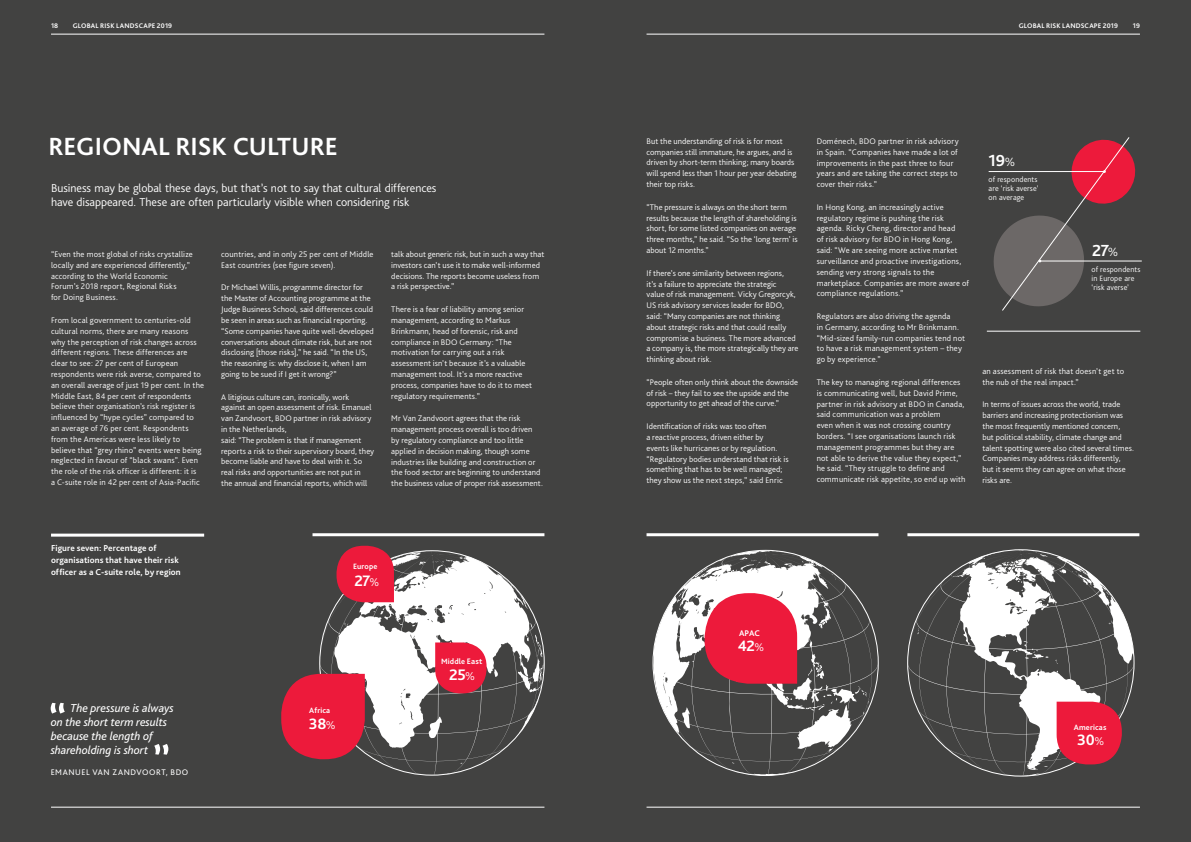
<style>
.page{position:relative;width:1191px;height:842px;background:#424241}
.page>*{position:absolute;margin:0;border:0;box-sizing:border-box;transform-origin:0 0}
.t1{font:700 26px "Bliss Pro";color:#fff}
.t2{font:700 16.8px "Bliss Pro";color:#fff}
.t3{font:700 16px "Bliss Pro";color:#fff}
.t4{font:700 15.8px "Bliss Pro";color:#fff}
.t5{font:700 15.7px "Bliss Pro";color:#fff}
.t6{font:300 12px/14.4px "Bliss Pro";letter-spacing:-.005em;color:#fff}
.t7{font:italic 12px/14px "Bliss Pro";letter-spacing:-.005em;color:#fff}
.t8{font:700 9px/12px "Bliss Pro";letter-spacing:.01em;color:#fff}
.t9{font:700 8.6px "Bliss Pro";color:#fff}
.t10{font:300 8.5px/10.8px "Bliss Pro";letter-spacing:.01em;color:#fff}
.t11{font:8.5px "Bliss Pro";letter-spacing:.07em;color:#fff}
.t12{font:700 8.1px "Bliss Pro";letter-spacing:.015em;color:#fff}
.t13{font:300 8px/9px "Bliss Pro";letter-spacing:.015em;color:#fff;text-align:justify}
.t14{font:700 7px "Bliss Pro";letter-spacing:.025em;color:#fff}
.s1{font-weight:300;font-size:11.8px}
.s2{font-size:8.3px}
.s3{font-weight:300;font-size:11.9px}
.s4{font-weight:300;font-size:12.5px}
.s5{font-weight:300;font-size:11.7px}
</style>
<div class="page">
<svg style="left:696px;top:624px;width:182px;height:147px"></svg>
<svg style="left:733px;top:770px;width:66px;height:5px"></svg>
<hr style="left:51px;top:534px;width:153px;height:3px;background:#fff">
<svg style="left:444px;top:771px;width:19px;height:3px"></svg>
<svg style="left:907px;top:574px;width:227px;height:178px"></svg>
<svg style="left:917px;top:626px;width:2px;height:8px"></svg>
<svg style="left:950px;top:550px;width:183px;height:226px"></svg>
<svg style="left:281px;top:546px;width:263px;height:218px"></svg>
<svg style="left:653px;top:550px;width:219px;height:202px"></svg>
<svg style="left:51px;top:703px;width:14px;height:10px"></svg>
<svg style="left:154px;top:744px;width:14px;height:11px"></svg>
<hr style="left:1040px;top:261px;width:101px;height:1px;background:#fff">
<svg style="left:988px;top:137px;width:151px;height:174px"></svg>
<hr style="left:986px;top:331px;width:154px;height:1px;background:#fff">
<hr style="left:646px;top:533px;width:232px;height:3px;background:#fff">
<hr style="left:907px;top:533px;width:232px;height:3px;background:#fff">
<hr style="left:312px;top:533px;width:232px;height:3px;background:#fff">
<hr style="left:646px;top:807px;width:494px;height:1px;background:#fff">
<hr style="left:646px;top:34px;width:494px;height:1px;background:#fff">
<hr style="left:51px;top:34px;width:493px;height:1px;background:#fff">
<hr style="left:51px;top:807px;width:493px;height:1px;background:#fff">
<p class="t14" style="left:51px;top:22px;width:9px">18</p>
<p class="t14" style="left:73px;top:22px;width:101px">GLOBAL RISK LANDSCAPE 2019</p>
<p class="t14" style="left:1018px;top:22px;width:101px">GLOBAL RISK LANDSCAPE 2019</p>
<p class="t14" style="left:1132px;top:22px;width:9px">19</p>
<h1 class="t1" style="left:48px;top:130px;width:291px">REGIONAL RISK CULTURE</h1>
<h3 class="t6" style="left:51px;top:180px;width:387px">Business may be global these days, but that’s not to say that cultural differences have disappeared. These are often particularly visible when considering risk</h3>
<p class="t10" style="left:51px;top:249px;width:143px">“Even the most global of risks crystallize locally and are experienced differently,” according to the World Economic Forum’s 2018 report, Regional Risks<br>for Doing Business.</p>
<p class="t10" style="left:51px;top:314px;width:155px">From local government to centuries-old cultural norms, there are many reasons why the perception of risk changes across different regions. These differences are clear to see: 27 per cent of European respondents were risk averse, compared to an overall average of just 19 per cent. In the Middle East, 84 per cent of respondents believe their organisation’s risk register is influenced by “hype cycles” compared to an average of 76 per cent. Respondents from the Americas were less likely to believe that “grey rhino” events were being neglected in favour of “black swans”. Even the role of the risk officer is different: it is<br>a C-suite role in 42 per cent of Asia-Pacific</p>
<p class="t10" style="left:221px;top:249px;width:154px">countries, and in only 25 per cent of Middle<br>East countries (see figure seven).</p>
<p class="t10" style="left:221px;top:282px;width:154px">Dr Michael Willis, programme director for the Master of Accounting programme at the Judge Business School, said differences could be seen in areas such as financial reporting. “Some companies have quite well-developed conversations about climate risk, but are not disclosing [those risks],” he said. “In the US, the reasoning is: why disclose it, when I am going to be sued if I get it wrong?”</p>
<p class="t10" style="left:221px;top:391px;width:154px">A litigious culture can, ironically, work against an open assessment of risk. Emanuel van Zandvoort, BDO partner in risk advisory in the Netherlands,<br>said: “The problem is that if management reports a risk to their supervisory board, they become liable and have to deal with it. So real risks and opportunities are not put in the annual and financial reports, which will</p>
<p class="t10" style="left:391px;top:249px;width:155px">talk about generic risk, but in such a way that investors can’t use it to make well-informed decisions. The reports become useless from a risk perspective.”</p>
<p class="t10" style="left:391px;top:304px;width:142px">There is a fear of liability among senior management, according to Markus Brinkmann, head of forensic, risk and compliance in BDO Germany: “The motivation for carrying out a risk assessment isn’t because it’s a valuable management tool. It’s a more reactive process, companies have to do it to meet regulatory requirements.”</p>
<p class="t10" style="left:391px;top:413px;width:153px">Mr Van Zandvoort agrees that the risk management process overall is too driven<br>by regulatory compliance and too little applied in decision making, though some industries like building and construction or the food sector are beginning to understand the business value of proper risk assessment.</p>
<p class="t8" style="left:51px;top:542px;width:131px">Figure seven: Percentage of organisations that have their risk officer as a C-suite role, by region</p>
<p class="t12" style="left:353px;top:562px;width:26px">Europe</p>
<h3 class="t4" style="left:354px;top:571px;width:26px">27<span class="s1">%</span></h3>
<h3 class="t7" style="left:51px;top:701px;width:125px;text-indent:20px">The pressure is always on the short term results because the length of shareholding is short</h3>
<p class="t11" style="left:51px;top:767px;width:139px">EMANUEL VAN ZANDVOORT, BDO</p>
<p class="t12" style="left:309px;top:705px;width:22px">Africa</p>
<h3 class="t4" style="left:309px;top:714px;width:28px">38<span class="s1">%</span></h3>
<p class="t12" style="left:441px;top:656px;width:43px">Middle <span class="s2">East</span></p>
<h3 class="t3" style="left:449px;top:665px;width:28px">25<span class="s3">%</span></h3>
<p class="t10" style="left:646px;top:135px;width:152px">But the understanding of risk is for most companies still immature, he argues, and is driven by short-term thinking; many boards will spend less than 1 hour per year debating their top risks.</p>
<p class="t10" style="left:646px;top:201px;width:152px">“The pressure is always on the short term results because the length of shareholding is short, for some listed companies on average three months,” he said. “So the ‘long term’ is about 12 months.”</p>
<p class="t10" style="left:646px;top:267px;width:153px">If there’s one similarity between regions,<br>it’s a failure to appreciate the strategic<br>value of risk management. Vicky Gregorcyk, US risk advisory services leader for BDO, said: “Many companies are not thinking about strategic risks and that could really compromise a business. The more advanced a company is, the more strategically they are thinking about risk.</p>
<p class="t10" style="left:646px;top:376px;width:153px">“People often only think about the downside of risk – they fail to see the upside and the opportunity to get ahead of the curve.”</p>
<p class="t10" style="left:646px;top:421px;width:143px">Identification of risks was too often<br>a reactive process, driven either by<br>events like hurricanes or by regulation. “Regulatory bodies understand that risk is something that has to be well managed; they show us the next steps,” said Enric</p>
<p class="t10" style="left:816px;top:136px;width:143px">Doménech, BDO partner in risk advisory in Spain. “Companies have made a lot of improvements in the past three to four years and are taking the correct steps to cover their risks.”</p>
<p class="t10" style="left:816px;top:201px;width:154px">In Hong Kong, an increasingly active regulatory regime is pushing the risk agenda. Ricky Cheng, director and head<br>of risk advisory for BDO in Hong Kong, said: “We are seeing more active market surveillance and proactive investigations, sending very strong signals to the marketplace. Companies are more aware of compliance regulations.”</p>
<p class="t10" style="left:816px;top:311px;width:150px">Regulators are also driving the agenda<br>in Germany, according to Mr Brinkmann. “Mid-sized family-run companies tend not to have a risk management system – they go by experience.”</p>
<p class="t10" style="left:816px;top:376px;width:150px">The key to managing regional differences is communicating well, but David Prime, partner in risk advisory at BDO in Canada, said communication was a problem<br>even when it was not crossing country borders. “I see organisations launch risk management programmes but they are not able to derive the value they expect,” he said. “They struggle to define and communicate risk appetite, so end up with</p>
<h2 class="t2" style="left:988px;top:150px;width:28px">19<span class="s4">%</span></h2>
<p class="t13" style="left:988px;top:175px;width:51px">of respondents are ‘risk averse’ on average</p>
<h2 class="t2" style="left:1092px;top:240px;width:28px">27<span class="s4">%</span></h2>
<p class="t13" style="left:1091px;top:264px;width:51px;text-align:left">of respondents in Europe are ‘risk averse’</p>
<p class="t10" style="left:982px;top:365px;width:143px">an assessment of risk that doesn’t get to the nub of the real impact.”</p>
<p class="t10" style="left:982px;top:399px;width:153px">In terms of issues across the world, trade barriers and increasing protectionism was the most frequently mentioned concern,<br>but political stability, climate change and talent spotting were also cited several times.<br>Companies may address risks differently, but it seems they can agree on what those risks are.</p>
<p class="t9" style="left:739px;top:628px;width:22px">APAC</p>
<h3 class="t5" style="left:737px;top:636px;width:28px">42<span class="s5">%</span></h3>
<p class="t12" style="left:1073px;top:722px;width:34px">Americas</p>
<h3 class="t4" style="left:1077px;top:730px;width:28px">30<span class="s1">%</span></h3>
</div>
